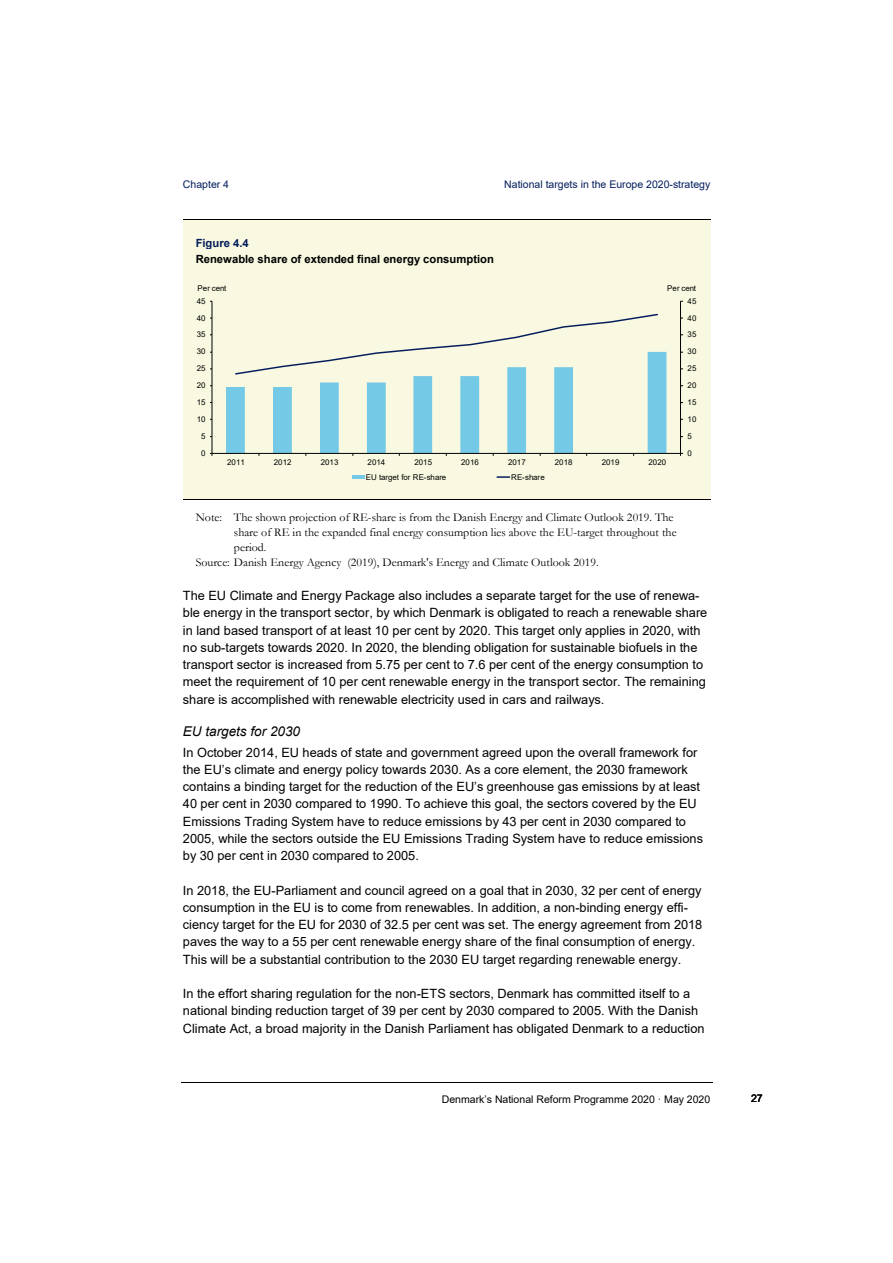
<style>
.page{position:relative;width:893px;height:1263px;background:#fff}
.page>*{position:absolute;margin:0;border:0;box-sizing:border-box;transform-origin:0 0}
.t1{font:italic 13.5px "Arial";color:#000}
.t2{font:12.75px/17.2px "Arial";color:#000}
.t3{font:12px "Garamond";color:#000}
.t4{font:700 11.25px "Arial";color:#000}
.t5{font:700 11.25px "Arial";letter-spacing:-.005em;color:#031d5c}
.t6{font:10.5px "Arial";color:#031d5c}
.t7{font:10.5px "Arial";color:#000}
.t8{font:7.95px "Arial";color:#000}
</style>
<div class="page">
<hr style="left:181px;top:1082px;width:531px;height:1px;background:#000">
<div style="left:183px;top:219px;width:527px;height:30px;background:#f9f8e0"></div>
<div style="left:183px;top:249px;width:527px;height:32px;background:#f9f8e0"></div>
<div style="left:183px;top:281px;width:527px;height:205px;background:#f9f8e0"></div>
<hr style="left:183px;top:219px;width:527px;height:1px;background:#000">
<div style="left:183px;top:486px;width:527px;height:13px;background:#f9f8e0"></div>
<hr style="left:183px;top:499px;width:527px;height:1px;background:#000">
<hr style="left:680px;top:301px;width:1px;height:152px;background:#000">
<hr style="left:212px;top:301px;width:1px;height:152px;background:#000">
<hr style="left:212px;top:453px;width:468px;height:1px;background:#000">
<svg style="left:226px;top:313px;width:440px;height:143px"></svg>
<hr style="left:352px;top:475px;width:12px;height:4px;background:#74c9e6">
<svg style="left:497px;top:476px;width:12px;height:2px"></svg>
<p class="t6" style="left:183px;top:178px;width:48px">Chapter 4</p>
<p class="t6" style="left:504px;top:178px;width:208px">National targets in the Europe 2020-strategy</p>
<p class="t5" style="left:196px;top:237px;width:55px">Figure 4.4</p>
<p class="t4" style="left:196px;top:253px;width:300px">Renewable share of extended final energy consumption</p>
<p class="t8" style="left:197px;top:284px;width:30px">Per cent</p>
<p class="t8" style="left:667px;top:284px;width:30px">Per cent</p>
<p class="t8" style="left:197px;top:297px;width:10px">45</p>
<p class="t8" style="left:687px;top:297px;width:10px">45</p>
<p class="t8" style="left:197px;top:313px;width:10px">40</p>
<p class="t8" style="left:687px;top:313px;width:10px">40</p>
<p class="t8" style="left:197px;top:330px;width:10px">35</p>
<p class="t8" style="left:687px;top:330px;width:10px">35</p>
<p class="t8" style="left:197px;top:347px;width:10px">30</p>
<p class="t8" style="left:687px;top:347px;width:10px">30</p>
<p class="t8" style="left:197px;top:364px;width:10px">25</p>
<p class="t8" style="left:687px;top:364px;width:10px">25</p>
<p class="t8" style="left:197px;top:381px;width:10px">20</p>
<p class="t8" style="left:687px;top:381px;width:10px">20</p>
<p class="t8" style="left:197px;top:398px;width:10px">15</p>
<p class="t8" style="left:687px;top:398px;width:10px">15</p>
<p class="t8" style="left:197px;top:415px;width:10px">10</p>
<p class="t8" style="left:687px;top:415px;width:10px">10</p>
<p class="t8" style="left:201px;top:432px;width:6px">5</p>
<p class="t8" style="left:687px;top:432px;width:6px">5</p>
<p class="t8" style="left:201px;top:449px;width:6px">0</p>
<p class="t8" style="left:687px;top:449px;width:6px">0</p>
<p class="t8" style="left:227px;top:458px;width:19px">2011</p>
<p class="t8" style="left:274px;top:458px;width:19px">2012</p>
<p class="t8" style="left:321px;top:458px;width:19px">2013</p>
<p class="t8" style="left:367px;top:458px;width:19px">2014</p>
<p class="t8" style="left:414px;top:458px;width:19px">2015</p>
<p class="t8" style="left:461px;top:458px;width:19px">2016</p>
<p class="t8" style="left:508px;top:458px;width:19px">2017</p>
<p class="t8" style="left:555px;top:458px;width:19px">2018</p>
<p class="t8" style="left:602px;top:458px;width:19px">2019</p>
<p class="t8" style="left:648px;top:458px;width:19px">2020</p>
<p class="t8" style="left:366px;top:472px;width:82px">EU target for RE-share</p>
<p class="t8" style="left:511px;top:472px;width:35px">RE-share</p>
<p class="t3" style="left:196px;top:511px;width:479px">Note: The shown projection of RE-share is from the Danish Energy and Climate Outlook 2019. The</p>
<p class="t3" style="left:234px;top:526px;width:444px">share of RE in the expanded final energy consumption lies above the EU-target throughout the</p>
<p class="t3" style="left:234px;top:541px;width:34px">period.</p>
<p class="t3" style="left:196px;top:556px;width:405px">Source: Danish Energy Agency (2019), Denmark's Energy and Climate Outlook 2019.</p>
<p class="t2" style="left:183px;top:587px;width:526px">The EU Climate and Energy Package also includes a separate target for the use of renewa&shy;ble energy in the transport sector, by which Denmark is obligated to reach a renewable share in land based transport of at least 10 per cent by 2020. This target only applies in 2020, with no sub-targets towards 2020. In 2020, the blending obligation for sustainable biofuels in the transport sector is increased from 5.75 per cent to 7.6 per cent of the energy consumption to meet the requirement of 10 per cent renewable energy in the transport sector. The remaining share is accomplished with renewable electricity used in cars and railways.</p>
<p class="t1" style="left:183px;top:724px;width:119px">EU targets for 2030</p>
<p class="t2" style="left:183px;top:743px;width:522px">In October 2014, EU heads of state and government agreed upon the overall framework for the EU’s climate and energy policy towards 2030. As a core element, the 2030 framework contains a binding target for the reduction of the EU’s greenhouse gas emissions by at least 40 per cent in 2030 compared to 1990. To achieve this goal, the sectors covered by the EU Emissions Trading System have to reduce emissions by 43 per cent in 2030 compared to 2005, while the sectors outside the EU Emissions Trading System have to reduce emissions by 30 per cent in 2030 compared to 2005.</p>
<p class="t2" style="left:183px;top:882px;width:521px">In 2018, the EU-Parliament and council agreed on a goal that in 2030, 32 per cent of energy consumption in the EU is to come from renewables. In addition, a non-binding energy effi&shy;ciency target for the EU for 2030 of 32.5 per cent was set. The energy agreement from 2018 paves the way to a 55 per cent renewable energy share of the final consumption of energy.<br>This will be a substantial contribution to the 2030 EU target regarding renewable energy.</p>
<p class="t2" style="left:183px;top:985px;width:523px">In the effort sharing regulation for the non-ETS sectors, Denmark has committed itself to a national binding reduction target of 39 per cent by 2030 compared to 2005. With the Danish<br>Climate Act, a broad majority in the Danish Parliament has obligated Denmark to a reduction</p>
<p class="t7" style="left:442px;top:1093px;width:270px">Denmark’s National Reform Programme 2020 ꞏ May 2020</p>
<p class="t7" style="left:751px;top:1093px;width:13px">27</p>
</div>
